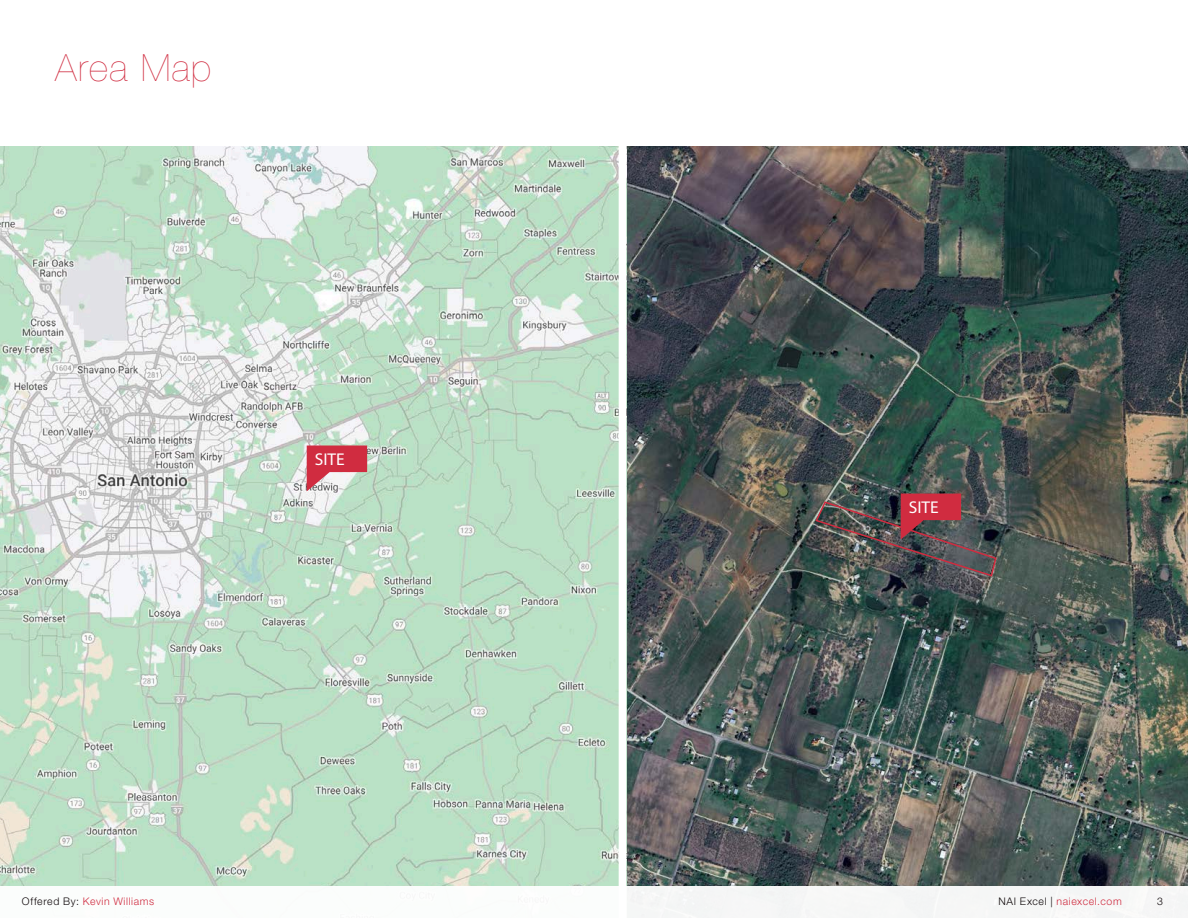
<style>
.page{position:relative;width:1188px;height:918px;background:#fff}
.page>*{position:absolute;margin:0;border:0;box-sizing:border-box;transform-origin:0 0}
.Heading{font:200 37.5px "Helvetica Neue LT Std";letter-spacing:.04em;color:#d02c40}
.t1{font:17.1px "Myriad Pro";color:#fff}
.Phone_Number{font:300 10.5px "Helvetica Neue LT Std";letter-spacing:.06em;color:#d02c40}
.Page_Number{font:300 10.5px "Helvetica Neue LT Std";letter-spacing:.06em;color:#d02c40}
.Phone_Number-2{font:300 10.5px "Helvetica Neue LT Std";color:#110a0c}
.s1{color:#110a0c}
</style>
<div class="page">
<img style="left:0;top:146px;width:1188px;height:740px">
<svg style="left:307px;top:446px;width:60px;height:45px;background:#d06873"></svg>
<div style="left:619px;top:112px;width:7px;height:806px;background:#fff"></div>
<img style="left:814px;top:494px;width:184px;height:84px">
<p class="Heading" style="left:55px;top:46px;width:158px">Area Map</p>
<h2 class="t1" style="left:315px;top:448px;width:31px">SITE</h2>
<h2 class="t1" style="left:909px;top:496px;width:31px">SITE</h2>
<p class="Phone_Number" style="left:22px;top:894px;width:134px"><span class="s1">Offered By:</span> Kevin Williams</p>
<p class="Page_Number" style="left:999px;top:894px;width:125px"><span class="s1">NAI Excel |</span> naiexcel.com</p>
<p class="Phone_Number-2" style="left:1157px;top:894px;width:7px">3</p>
</div>
